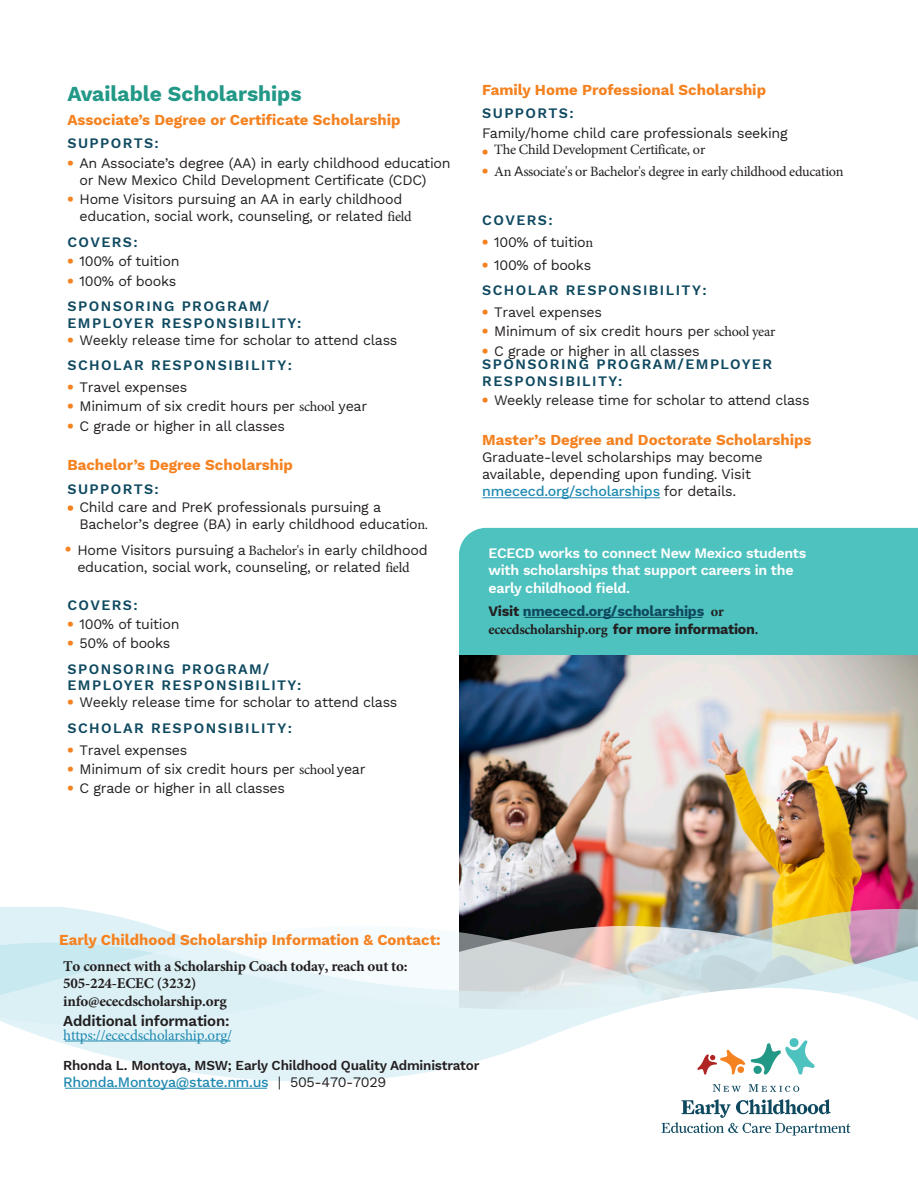
<style>
.page{position:relative;width:918px;height:1188px;background:#fff}
.page>*{position:absolute;margin:0;border:0;box-sizing:border-box;transform-origin:0 0}
.Subhead{font:700 21px "Work Sans";color:#229887}
.Orange_Bold_Contact{font:700 15px "Work Sans";color:#f58220}
.Contact_Text{font:700 15px/17.4px "Minion Pro";letter-spacing:-.015em;color:#231f20}
.Contact_Text-2{font:15px/14.4px "Minion Pro";letter-spacing:-.015em;color:#1e89b1}
.Contact_Text-3{font:700 15px "Work Sans";color:#f58220}
.bullets_tight_spac{font:14.25px/25.3px "Work Sans";letter-spacing:-.02em;color:#231f20}
.Text{font:14.25px/17.2px "Work Sans";letter-spacing:-.02em;color:#231f20}
.SubSubhead{font:600 14.25px/16.5px "Work Sans";letter-spacing:.1em;color:#0e4960}
.White_Bullets_medi{font:600 14.25px/17.2px "Work Sans";letter-spacing:-.02em;color:#fff}
.bullets_tight_spac-2{font:14.25px "Minion Pro";letter-spacing:-.02em;color:#231f20}
.White_Bullets_medi-2{font:700 14.25px/17.5px "Work Sans";letter-spacing:-.015em;color:#0e4960}
.bullets_tight_spac-3{font:600 14.25px/25.3px "Work Sans";letter-spacing:.1em;color:#0e4960}
.Contact_Text-4{font:500 14.25px "Work Sans";letter-spacing:-.02em;color:#1e89b1}
.Contact_Text-5{font:600 13.5px "Work Sans";letter-spacing:-.015em;color:#231f20}
.s1{font-weight:900;color:#f58220}
.s2{font-family:"Minion Pro"}
.s3{font-weight:600;color:#0e4960}
.s4{font-family:"Work Sans";font-weight:900;color:#f58220}
.s5{font-family:"Work Sans"}
.s6{font-weight:400;color:#231f20}
.s7{font-weight:500;color:#1e89b1}
.s8{color:#231f20}
.s9{font-family:"Minion Pro";color:#231f20}
.s10{font-family:"Work Sans";font-weight:600;color:#231f20}
</style>
<div class="page">
<div style="left:459px;top:528px;width:459px;height:128px;background:#4ec2bf"></div>
<img style="left:459px;top:656px;width:459px;height:252px">
<svg style="left:0;top:908px;width:918px;height:18px"></svg>
<svg style="left:0;top:926px;width:918px;height:27px"></svg>
<svg style="left:0;top:953px;width:918px;height:180px"></svg>
<svg style="left:697px;top:1038px;width:118px;height:37px"></svg>
<svg style="left:662px;top:1099px;width:188px;height:37px"></svg>
<svg style="left:713px;top:1084px;width:28px;height:8px"></svg>
<svg style="left:749px;top:1084px;width:50px;height:8px"></svg>
<hr style="left:65px;top:1088px;width:202px;height:1px;background:#1e89b1">
<hr style="left:65px;top:1041px;width:166px;height:1px;background:#1e89b1">
<hr style="left:482px;top:497px;width:178px;height:1px;background:#1e89b1">
<hr style="left:524px;top:617px;width:179px;height:1px;background:#0e4960">
<p class="Subhead" style="left:68px;top:77px;width:236px">Available Scholarships</p>
<p class="Orange_Bold_Contact" style="left:68px;top:109px;width:335px">Associate’s Degree or Certificate Scholarship</p>
<p class="SubSubhead" style="left:68px;top:135px;width:93px">SUPPORTS:</p>
<p class="bullets_tight_spac" style="left:80px;top:154px;width:373px;line-height:17.2px;text-indent:-12px"><span class="s1">•</span> An Associate’s degree (AA) in early childhood education or New Mexico Child Development Certificate (CDC)</p>
<p class="bullets_tight_spac" style="left:80px;top:190px;width:334px;line-height:16.8px;text-indent:-12px"><span class="s1">•</span> Home Visitors pursuing an AA in early childhood education, social work, counseling, or related <span class="s2">field</span></p>
<p class="SubSubhead" style="left:68px;top:233px;width:72px">COVERS:</p>
<p class="bullets_tight_spac" style="left:68px;top:248px;width:114px"><span class="s1">•</span> 100% of tuition</p>
<p class="bullets_tight_spac" style="left:68px;top:268px;width:110px"><span class="s1">•</span> 100% of books</p>
<p class="SubSubhead" style="left:68px;top:298px;width:235px">SPONSORING PROGRAM/<br>EMPLOYER RESPONSIBILITY:</p>
<p class="bullets_tight_spac" style="left:68px;top:327px;width:331px"><span class="s1">•</span> Weekly release time for scholar to attend class<br><span class="s3">SCHOLAR RESPONSIBILITY:</span></p>
<p class="bullets_tight_spac" style="left:68px;top:374px;width:121px"><span class="s1">•</span> Travel expenses</p>
<p class="bullets_tight_spac" style="left:68px;top:393px;width:301px"><span class="s1">•</span> Minimum of six credit hours per <span class="s2">school</span> year</p>
<p class="bullets_tight_spac" style="left:68px;top:413px;width:219px"><span class="s1">•</span> C grade or higher in all classes</p>
<p class="Orange_Bold_Contact" style="left:68px;top:454px;width:227px">Bachelor’s Degree Scholarship</p>
<p class="SubSubhead" style="left:68px;top:480px;width:93px">SUPPORTS:</p>
<p class="bullets_tight_spac" style="left:80px;top:497px;width:350px;line-height:17.7px;text-indent:-12px"><span class="s1">•</span> Child care and PreK professionals pursuing a<br>Bachelor’s degree (BA) in early childhood educatio<span class="s2">n.</span></p>
<p class="Text" style="left:65px;top:541px;width:364px;line-height:16.8px;text-align:center"><span class="s1">•</span> Home Visitors pursuing a <span class="s2">Bachelor's</span> in early childhood education, social work, counseling, or related <span class="s2">field</span></p>
<p class="SubSubhead" style="left:68px;top:596px;width:72px">COVERS:</p>
<p class="bullets_tight_spac" style="left:68px;top:611px;width:114px"><span class="s1">•</span> 100% of tuition</p>
<p class="bullets_tight_spac" style="left:68px;top:630px;width:104px"><span class="s1">•</span> 50% of books</p>
<p class="SubSubhead" style="left:68px;top:660px;width:235px">SPONSORING PROGRAM/<br>EMPLOYER RESPONSIBILITY:</p>
<p class="bullets_tight_spac" style="left:68px;top:689px;width:331px"><span class="s1">•</span> Weekly release time for scholar to attend class<br><span class="s3">SCHOLAR RESPONSIBILITY:</span></p>
<p class="bullets_tight_spac" style="left:68px;top:736px;width:121px"><span class="s1">•</span> Travel expenses</p>
<p class="bullets_tight_spac" style="left:68px;top:756px;width:300px"><span class="s1">•</span> Minimum of six credit hours per <span class="s2">school</span> year</p>
<p class="bullets_tight_spac" style="left:68px;top:775px;width:219px"><span class="s1">•</span> C grade or higher in all classes</p>
<p class="Orange_Bold_Contact" style="left:482px;top:78px;width:285px">Family Home Professional Scholarship</p>
<p class="SubSubhead" style="left:482px;top:105px;width:93px">SUPPORTS:</p>
<p class="bullets_tight_spac" style="left:482px;top:119px;width:307px">Family/home child care professionals seeking</p>
<p class="bullets_tight_spac-2" style="left:482px;top:140px;width:225px"><span class="s4">•</span> The Child Development Certificate, or</p>
<p class="bullets_tight_spac-2" style="left:482px;top:162px;width:363px"><span class="s4">•</span> An <span class="s5">A</span>ssociate's or Bachelor's degree in early childhood education</p>
<p class="bullets_tight_spac-3" style="left:482px;top:207px;width:72px">COVERS:</p>
<p class="bullets_tight_spac" style="left:482px;top:229px;width:113px"><span class="s1">•</span> 100% of tuitio<span class="s2">n</span></p>
<p class="bullets_tight_spac-3" style="left:482px;top:251px;width:226px"><span class="s1">•</span> <span class="s6">100% of books<br></span>SCHOLAR RESPONSIBILITY:</p>
<p class="bullets_tight_spac" style="left:482px;top:299px;width:121px"><span class="s1">•</span> Travel expenses</p>
<p class="bullets_tight_spac" style="left:482px;top:318px;width:295px"><span class="s1">•</span> Minimum of six credit hours per <span class="s2">school year</span></p>
<p class="bullets_tight_spac" style="left:482px;top:338px;width:219px"><span class="s1">•</span> C grade or higher in all classes</p>
<p class="SubSubhead" style="left:482px;top:355px;width:291px">SPONSORING PROGRAM/EMPLOYER<br>RESPONSIBILITY:</p>
<p class="bullets_tight_spac" style="left:482px;top:387px;width:329px"><span class="s1">•</span> Weekly release time for scholar to attend class</p>
<p class="Orange_Bold_Contact" style="left:482px;top:428px;width:331px">Master’s Degree and Doctorate Scholarships</p>
<p class="Text" style="left:482px;top:448px;width:282px">Graduate-level scholarships may become available, depending upon funding. Visit <span class="s7">nmececd.org/scholarships</span> for details.</p>
<p class="White_Bullets_medi" style="left:489px;top:544px;width:319px">ECECD works to connect New Mexico students with scholarships that support careers in the early childhood field.</p>
<p class="White_Bullets_medi-2" style="left:489px;top:602px;width:271px"><span class="s8">Visit</span> nmececd.org/scholarships <span class="s9">or ececdscholarship.org</span> <span class="s8">for more information</span><span class="s9">.</span></p>
<p class="Contact_Text-3" style="left:59px;top:928px;width:383px">Early Childhood Scholarship Information &amp; Contact:</p>
<p class="Contact_Text" style="left:63px;top:957px;width:346px">To connect with a Scholarship Coach today, reach out to:<br>505-224-ECEC (3232)<br>info@ececdscholarship.org</p>
<p class="Contact_Text-2" style="left:63px;top:1014px;width:171px"><span class="s10">Additional information: </span>https://ececdscholarship.org/</p>
<p class="Contact_Text-5" style="left:63px;top:1055px;width:418px">Rhonda L. Montoya, MSW; Early Childhood Quality Administrator</p>
<p class="Contact_Text-4" style="left:63px;top:1072px;width:325px">Rhonda.Montoya@state.nm.us <span class="s6">| 505-470-7029</span></p>
</div>
